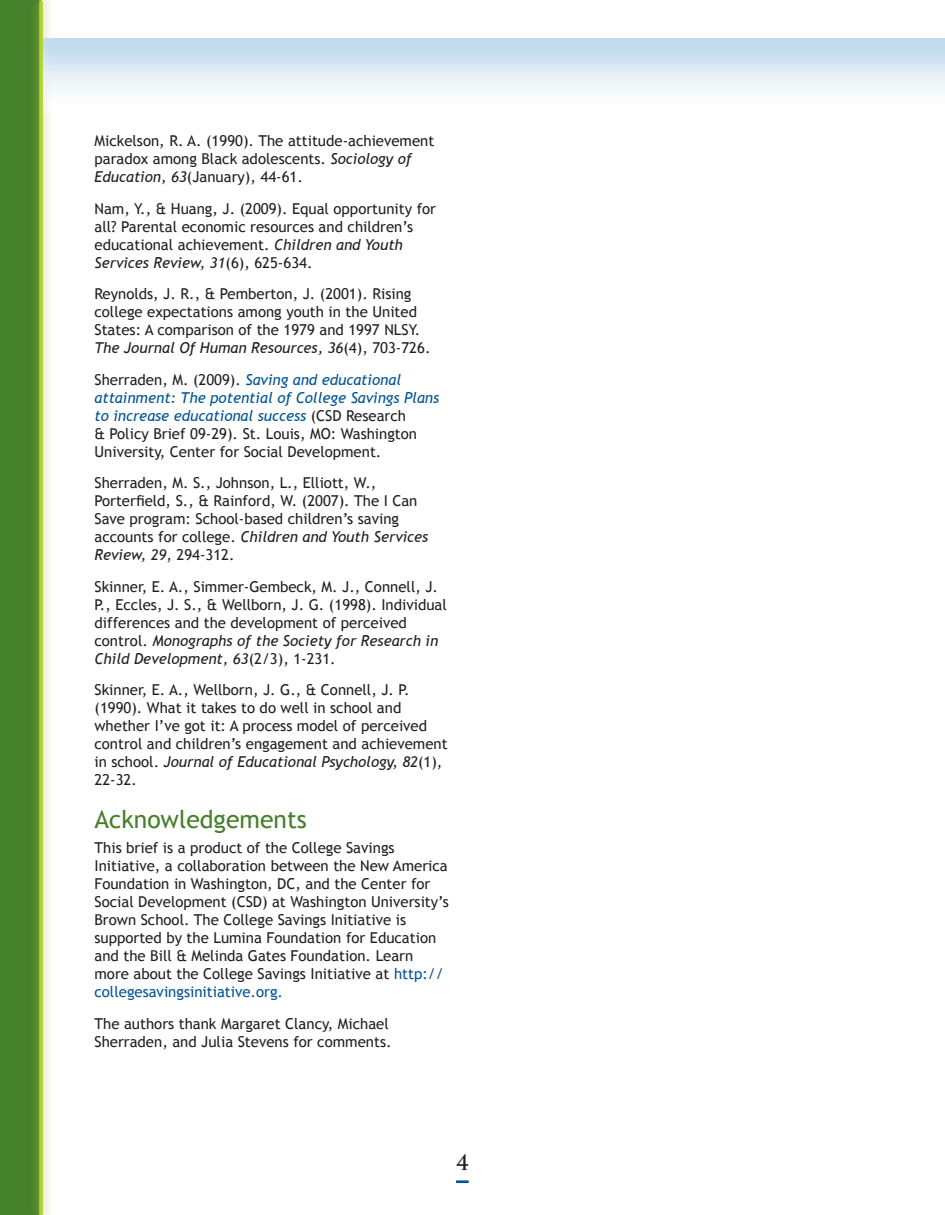
<style>
.page{position:relative;width:945px;height:1215px;background:#fff}
.page>*{position:absolute;margin:0;border:0;box-sizing:border-box;transform-origin:0 0}
.t1{font:24.75px "Trebuchet MS";color:#45802a}
.t2{font:700 21px "Trajan Pro";color:#231f20}
.t3{font:15px/18px "Trebuchet MS";color:#231f20}
.s1{font-style:italic}
.s2{font-style:italic;color:#005495}
.s3{color:#005495}
</style>
<div class="page">
<svg style="left:456px;top:1180px;width:13px;height:3px"></svg>
<div style="left:0;top:0;width:41px;height:1215px;background:#45802a"></div>
<img style="left:32px;top:0;width:9px;height:1215px">
<svg style="left:39px;top:1px;width:4px;height:1214px;background:#afcf38"></svg>
<p class="t3" style="left:94px;top:132px;width:341px">Mickelson, R. A. (1990). The attitude-achievement paradox among Black adolescents. <span class="s1">Sociology of<br>Education, 63</span>(January), 44-61.</p>
<p class="t3" style="left:94px;top:199px;width:343px">Nam, Y., &amp; Huang, J. (2009). Equal opportunity for all? Parental economic resources and children’s educational achievement. <span class="s1">Children and Youth Services Review, 31</span>(6), 625-634.</p>
<p class="t3" style="left:94px;top:285px;width:338px">Reynolds, J. R., &amp; Pemberton, J. (2001). Rising college expectations among youth in the United States: A comparison of the 1979 and 1997 NLSY.<br><span class="s1">The Journal Of Human Resources, 36</span>(4), 703-726.</p>
<p class="t3" style="left:94px;top:370px;width:346px">Sherraden, M. (2009). <span class="s2">Saving and educational attainment: The potential of College Savings Plans to increase educational success</span> (CSD Research<br>&amp; Policy Brief 09-29). St. Louis, MO: Washington University, Center for Social Development.</p>
<p class="t3" style="left:94px;top:474px;width:335px">Sherraden, M. S., Johnson, L., Elliott, W., Porterfield, S., &amp; Rainford, W. (2007). The I Can Save program: School-based children’s saving accounts for college. <span class="s1">Children and Youth Services Review, 29</span>, 294-312.</p>
<p class="t3" style="left:94px;top:577px;width:354px">Skinner, E. A., Simmer-Gembeck, M. J., Connell, J.<br>P., Eccles, J. S., &amp; Wellborn, J. G. (1998). Individual differences and the development of perceived control. <span class="s1">Monographs of the Society for Research in Child Development, 63</span>(2/3), 1-231.</p>
<p class="t3" style="left:94px;top:681px;width:355px">Skinner, E. A., Wellborn, J. G., &amp; Connell, J. P. (1990). What it takes to do well in school and whether I’ve got it: A process model of perceived control and children’s engagement and achievement in school. <span class="s1">Journal of Educational Psychology, 82</span>(1), 22-32.</p>
<h1 class="t1" style="left:94px;top:805px;width:214px">Acknowledgements</h1>
<p class="t3" style="left:94px;top:839px;width:356px">This brief is a product of the College Savings Initiative, a collaboration between the New America Foundation in Washington, DC, and the Center for Social Development (CSD) at Washington University’s Brown School. The College Savings Initiative is supported by the Lumina Foundation for Education and the Bill &amp; Melinda Gates Foundation. Learn more about the College Savings Initiative at <span class="s3">http:// collegesavingsinitiative.org.</span></p>
<p class="t3" style="left:94px;top:1014px;width:299px">The authors thank Margaret Clancy, Michael<br>Sherraden, and Julia Stevens for comments.</p>
<h2 class="t2" style="left:456px;top:1149px;width:14px">4</h2>
</div>
